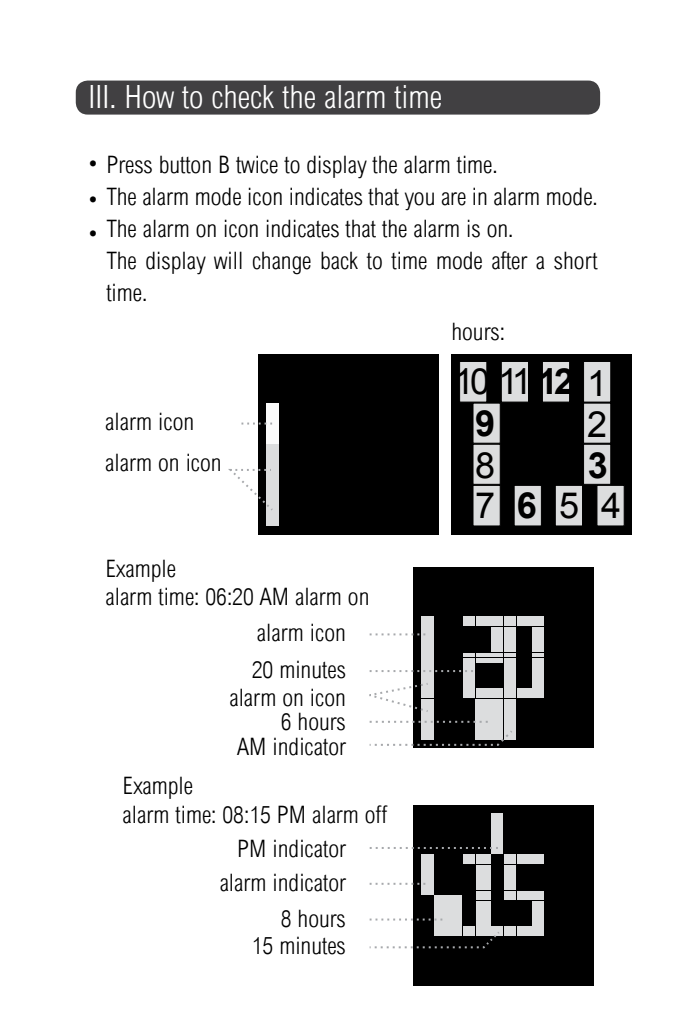
<style>
.page{position:relative;width:681px;height:1021px;background:#fff}
.page>*{position:absolute;margin:0;border:0;box-sizing:border-box;transform-origin:0 0}
.t1{font:36px/40.4px "Arial";color:#000}
.t2{font:700 36px "Arial";color:#000}
.t3{font:300 condensed 32px "Arial";color:#fff}
.t4{font:300 condensed 24px/32px "Arial";color:#000}
.s1{font-weight:700}
</style>
<div class="page">
<div style="left:76px;top:81px;width:524px;height:34px;background:#414042;border-radius:12px"></div>
<div style="left:451px;top:354px;width:180px;height:180px;background:#000"></div>
<div style="left:513px;top:485px;width:28px;height:41px;background:#dcddde;border:1px solid #000"></div>
<div style="left:554px;top:485px;width:28px;height:41px;background:#dcddde;border:1px solid #000"></div>
<div style="left:596px;top:485px;width:28px;height:41px;background:#dcddde;border:1px solid #000"></div>
<div style="left:472px;top:485px;width:28px;height:41px;background:#dcddde;border:1px solid #000"></div>
<div style="left:472px;top:444px;width:28px;height:41px;background:#dcddde;border:1px solid #000"></div>
<div style="left:472px;top:402px;width:28px;height:41px;background:#dcddde;border:1px solid #000"></div>
<div style="left:459px;top:361px;width:28px;height:41px;background:#dcddde;border:1px solid #000"></div>
<div style="left:500px;top:361px;width:28px;height:41px;background:#dcddde;border:1px solid #000"></div>
<div style="left:541px;top:361px;width:29px;height:41px;background:#dcddde;border:1px solid #000"></div>
<div style="left:582px;top:361px;width:29px;height:41px;background:#dcddde;border:1px solid #000"></div>
<div style="left:582px;top:402px;width:29px;height:41px;background:#dcddde;border:1px solid #000"></div>
<div style="left:582px;top:444px;width:29px;height:41px;background:#dcddde;border:1px solid #000"></div>
<div style="left:259px;top:354px;width:180px;height:180px;background:#000"></div>
<div style="left:266px;top:485px;width:13px;height:41px;background:#dcddde"></div>
<div style="left:266px;top:444px;width:13px;height:40px;background:#dcddde"></div>
<div style="left:266px;top:403px;width:13px;height:40px;background:#fbfbfb"></div>
<div style="left:413px;top:568px;width:180px;height:180px;background:#000"></div>
<svg style="left:420px;top:616px;width:124px;height:124px"></svg>
<div style="left:491px;top:616px;width:12px;height:10px;background:#dcddde"></div>
<div style="left:475px;top:663px;width:15px;height:24px;background:#000"></div>
<div style="left:491px;top:627px;width:12px;height:25px;background:#dcddde"></div>
<div style="left:491px;top:657px;width:12px;height:5px;background:#dcddde"></div>
<div style="left:475px;top:688px;width:15px;height:10px;background:#dcddde"></div>
<div style="left:475px;top:616px;width:15px;height:10px;background:#dcddde"></div>
<div style="left:463px;top:663px;width:11px;height:24px;background:#dcddde"></div>
<div style="left:475px;top:627px;width:15px;height:25px;background:#000"></div>
<div style="left:475px;top:657px;width:15px;height:5px;background:#dcddde"></div>
<hr style="left:475px;top:653px;width:15px;height:3px;background:#dcddde">
<div style="left:504px;top:663px;width:11px;height:24px;background:#dcddde"></div>
<div style="left:504px;top:688px;width:11px;height:10px;background:#dcddde"></div>
<div style="left:491px;top:688px;width:12px;height:10px;background:#dcddde"></div>
<div style="left:463px;top:688px;width:11px;height:10px;background:#dcddde"></div>
<div style="left:504px;top:616px;width:11px;height:10px;background:#dcddde"></div>
<div style="left:504px;top:657px;width:11px;height:5px;background:#dcddde"></div>
<div style="left:491px;top:663px;width:12px;height:24px;background:#000"></div>
<div style="left:504px;top:627px;width:11px;height:25px;background:#dcddde"></div>
<svg style="left:491px;top:653px;width:24px;height:3px"></svg>
<div style="left:532px;top:627px;width:12px;height:25px;background:#dcddde"></div>
<div style="left:532px;top:663px;width:12px;height:24px;background:#dcddde"></div>
<div style="left:532px;top:688px;width:12px;height:10px;background:#dcddde"></div>
<div style="left:532px;top:657px;width:12px;height:5px;background:#dcddde"></div>
<svg style="left:532px;top:653px;width:12px;height:3px"></svg>
<div style="left:463px;top:657px;width:11px;height:5px;background:#dcddde"></div>
<div style="left:532px;top:616px;width:12px;height:10px;background:#dcddde"></div>
<div style="left:463px;top:616px;width:11px;height:10px;background:#dcddde"></div>
<svg style="left:463px;top:653px;width:11px;height:3px"></svg>
<div style="left:463px;top:627px;width:11px;height:25px;background:#000"></div>
<div style="left:516px;top:657px;width:15px;height:5px;background:#000"></div>
<div style="left:516px;top:663px;width:15px;height:24px;background:#000"></div>
<div style="left:516px;top:688px;width:15px;height:10px;background:#dcddde"></div>
<div style="left:516px;top:627px;width:15px;height:25px;background:#000"></div>
<div style="left:516px;top:616px;width:15px;height:10px;background:#dcddde"></div>
<hr style="left:516px;top:653px;width:15px;height:3px;background:#000">
<div style="left:475px;top:699px;width:28px;height:40px;background:#dcddde"></div>
<div style="left:463px;top:699px;width:11px;height:40px;background:#000"></div>
<div style="left:516px;top:699px;width:28px;height:40px;background:#000"></div>
<div style="left:504px;top:699px;width:11px;height:40px;background:#dcddde"></div>
<div style="left:434px;top:699px;width:27px;height:40px;background:#000"></div>
<div style="left:421px;top:699px;width:12px;height:40px;background:#dcddde"></div>
<div style="left:434px;top:657px;width:27px;height:41px;background:#000"></div>
<div style="left:421px;top:657px;width:12px;height:41px;background:#dcddde"></div>
<div style="left:434px;top:616px;width:27px;height:40px;background:#000"></div>
<div style="left:421px;top:616px;width:12px;height:40px;background:#dcddde"></div>
<div style="left:413px;top:805px;width:180px;height:180px;background:#000"></div>
<svg style="left:421px;top:853px;width:123px;height:83px"></svg>
<div style="left:491px;top:854px;width:12px;height:9px;background:#000"></div>
<hr style="left:491px;top:890px;width:12px;height:4px;background:#000">
<div style="left:475px;top:901px;width:15px;height:24px;background:#dcddde"></div>
<div style="left:491px;top:864px;width:12px;height:25px;background:#000"></div>
<div style="left:491px;top:895px;width:12px;height:5px;background:#000"></div>
<div style="left:475px;top:926px;width:15px;height:9px;background:#dcddde"></div>
<div style="left:475px;top:854px;width:15px;height:9px;background:#dcddde"></div>
<div style="left:463px;top:901px;width:11px;height:24px;background:#000"></div>
<div style="left:475px;top:864px;width:15px;height:25px;background:#dcddde"></div>
<div style="left:475px;top:895px;width:15px;height:5px;background:#dcddde"></div>
<svg style="left:475px;top:890px;width:15px;height:4px"></svg>
<div style="left:504px;top:901px;width:11px;height:24px;background:#000"></div>
<div style="left:504px;top:926px;width:11px;height:9px;background:#dcddde"></div>
<div style="left:491px;top:926px;width:12px;height:9px;background:#dcddde"></div>
<div style="left:463px;top:926px;width:11px;height:9px;background:#dcddde"></div>
<div style="left:504px;top:854px;width:11px;height:9px;background:#dcddde"></div>
<div style="left:504px;top:895px;width:11px;height:5px;background:#dcddde"></div>
<div style="left:491px;top:901px;width:12px;height:24px;background:#000"></div>
<div style="left:504px;top:864px;width:11px;height:25px;background:#dcddde"></div>
<svg style="left:504px;top:890px;width:11px;height:4px"></svg>
<div style="left:532px;top:864px;width:12px;height:25px;background:#000"></div>
<div style="left:532px;top:901px;width:12px;height:24px;background:#dcddde"></div>
<div style="left:532px;top:926px;width:12px;height:9px;background:#dcddde"></div>
<div style="left:532px;top:895px;width:12px;height:5px;background:#dcddde"></div>
<svg style="left:532px;top:890px;width:12px;height:4px"></svg>
<div style="left:463px;top:895px;width:11px;height:5px;background:#000"></div>
<div style="left:532px;top:854px;width:12px;height:9px;background:#dcddde"></div>
<div style="left:463px;top:854px;width:11px;height:9px;background:#dcddde"></div>
<hr style="left:463px;top:890px;width:11px;height:4px;background:#000">
<div style="left:463px;top:864px;width:11px;height:25px;background:#000"></div>
<div style="left:516px;top:895px;width:15px;height:5px;background:#dcddde"></div>
<div style="left:516px;top:901px;width:15px;height:24px;background:#000"></div>
<div style="left:516px;top:926px;width:15px;height:9px;background:#dcddde"></div>
<div style="left:516px;top:864px;width:15px;height:25px;background:#000"></div>
<div style="left:516px;top:854px;width:15px;height:9px;background:#dcddde"></div>
<svg style="left:516px;top:890px;width:15px;height:4px"></svg>
<div style="left:434px;top:895px;width:27px;height:40px;background:#dcddde"></div>
<div style="left:421px;top:895px;width:12px;height:40px;background:#000"></div>
<div style="left:434px;top:854px;width:27px;height:40px;background:#000"></div>
<div style="left:421px;top:854px;width:12px;height:40px;background:#dcddde"></div>
<div style="left:491px;top:813px;width:12px;height:40px;background:#dcddde"></div>
<svg style="left:369px;top:728px;width:145px;height:18px"></svg>
<svg style="left:369px;top:847px;width:128px;height:2px"></svg>
<svg style="left:228px;top:468px;width:47px;height:44px"></svg>
<svg style="left:369px;top:670px;width:104px;height:2px"></svg>
<svg style="left:369px;top:633px;width:56px;height:2px"></svg>
<svg style="left:369px;top:882px;width:56px;height:2px"></svg>
<svg style="left:369px;top:918px;width:73px;height:2px"></svg>
<svg style="left:369px;top:929px;width:132px;height:20px"></svg>
<svg style="left:369px;top:720px;width:118px;height:2px"></svg>
<svg style="left:369px;top:681px;width:61px;height:32px"></svg>
<svg style="left:241px;top:422px;width:31px;height:2px"></svg>
<h2 class="t3" style="left:88px;top:79px;width:355px">III. How to check the alarm time</h2>
<p class="t4" style="left:106px;top:148px;width:493px;text-indent:-20px">• Press button B twice to display the alarm time.<br>The alarm mode icon indicates that you are in alarm mode.<br>The alarm on icon indicates that the alarm is on.<br>The display will change back to time mode after a short time.</p>
<p class="t4" style="left:86px;top:183px;width:16px;line-height:34px">• •</p>
<p class="t4" style="left:451px;top:316px;width:55px">hours:</p>
<p class="t4" style="left:105px;top:406px;width:90px">alarm icon</p>
<p class="t4" style="left:105px;top:447px;width:118px">alarm on icon</p>
<p class="t4" style="left:105px;top:554px;width:265px;line-height:28.8px">Example<br>alarm time: 06:20 AM alarm on</p>
<p class="t4" style="left:257px;top:617px;width:90px">alarm icon</p>
<p class="t4" style="left:252px;top:643px;width:96px;line-height:52.4px;text-align:right">20 minutes<br>6 hours</p>
<p class="t4" style="left:229px;top:674px;width:118px;line-height:48px;text-align:center">alarm on icon<br>AM indicator</p>
<p class="t4" style="left:122px;top:771px;width:266px;line-height:28.8px">Example<br>alarm time: 08:15 PM alarm off</p>
<p class="t4" style="left:237px;top:832px;width:110px">PM indicator</p>
<p class="t4" style="left:219px;top:864px;width:128px;line-height:35.6px;text-align:right">alarm indicator<br>8 hours</p>
<p class="t4" style="left:252px;top:930px;width:96px">15 minutes</p>
<h1 class="t1" style="left:453px;top:362px;width:155px">10 11 <span class="s1">12</span> 1</h1>
<h1 class="t2" style="left:475px;top:399px;width:22px">9</h1>
<h1 class="t1" style="left:587px;top:404px;width:22px">2</h1>
<h1 class="t1" style="left:475px;top:445px;width:147px;text-indent:112px"><span class="s1">3<br></span>7<span class="s1">6</span>54</h1>
<h1 class="t1" style="left:475px;top:445px;width:22px">8</h1>
</div>
